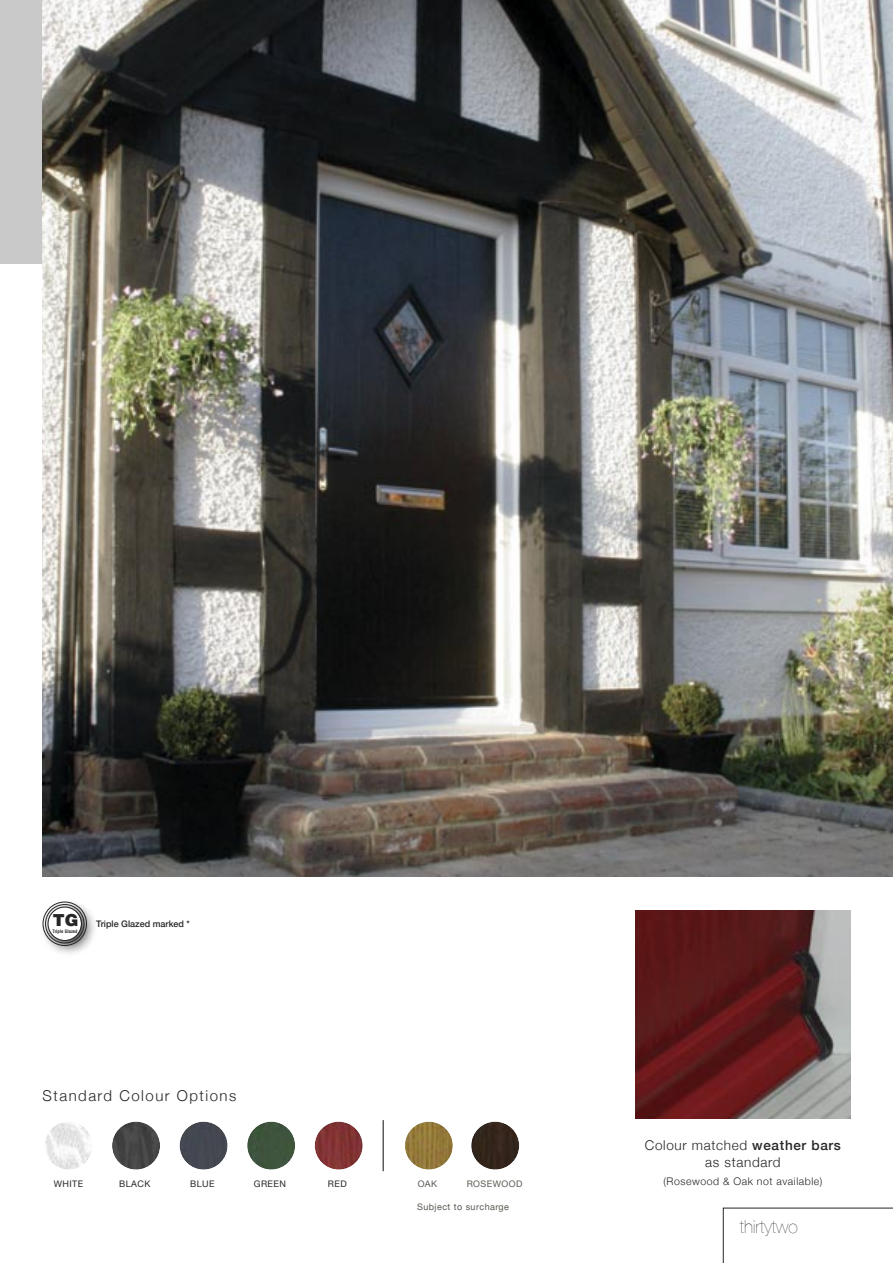
<style>
.page{position:relative;width:893px;height:1263px;background:#fff}
.page>*{position:absolute;margin:0;border:0;box-sizing:border-box;transform-origin:0 0}
.t1{font:200 18px "Helvetica Neue";color:#272526}
.t2{font:900 16.5px "Helvetica";color:#272526}
.t3{font:300 15px "Helvetica Neue";letter-spacing:.1em;color:#272526}
.t4{font:300 13.5px "Helvetica Neue";letter-spacing:.05em;color:#272526}
.t5{font:300 10.5px "Helvetica Neue";letter-spacing:.05em;color:#272526}
.t6{font:9px "Helvetica Neue";letter-spacing:.05em;color:#585951}
.t7{font:9px "Helvetica Neue";letter-spacing:.05em;color:#272526}
.t8{font:500 9px "Helvetica Neue";color:#272526}
.t9{font:700 condensed 4.65px "Helvetica";color:#272526}
.s1{font-weight:500}
</style>
<div class="page">
<div style="left:0;top:0;width:43px;height:264px;background:#c8c9c8"></div>
<svg style="left:723px;top:1208px;width:170px;height:55px"></svg>
<img style="left:43px;top:0;width:850px;height:876px">
<img style="left:635px;top:910px;width:215px;height:209px">
<img style="left:51px;top:911px;width:44px;height:43px">
<svg style="left:42px;top:901px;width:46px;height:45px"></svg>
<svg style="left:45px;top:1122px;width:46px;height:48px"></svg>
<svg style="left:112px;top:1121px;width:48px;height:49px"></svg>
<svg style="left:179px;top:1121px;width:49px;height:49px"></svg>
<svg style="left:247px;top:1121px;width:48px;height:49px"></svg>
<svg style="left:314px;top:1121px;width:49px;height:49px"></svg>
<svg style="left:405px;top:1121px;width:48px;height:49px"></svg>
<svg style="left:471px;top:1121px;width:49px;height:49px"></svg>
<hr style="left:382px;top:1120px;width:2px;height:51px;background:#272526;opacity:.75">
<p class="t2" style="left:53px;top:914px;width:27px">TG</p>
<p class="t9" style="left:52px;top:929px;width:27px">Triple Glazed</p>
<p class="t8" style="left:96px;top:918px;width:95px">Triple Glazed marked *</p>
<p class="t3" style="left:43px;top:1086px;width:195px">Standard Colour Options</p>
<p class="t7" style="left:54px;top:1178px;width:31px">WHITE</p>
<p class="t7" style="left:119px;top:1178px;width:33px">BLACK</p>
<p class="t7" style="left:190px;top:1178px;width:26px">BLUE</p>
<p class="t7" style="left:254px;top:1178px;width:34px">GREEN</p>
<p class="t7" style="left:328px;top:1178px;width:20px">RED</p>
<p class="t6" style="left:418px;top:1178px;width:21px">OAK</p>
<p class="t6" style="left:467px;top:1178px;width:57px">ROSEWOOD</p>
<p class="t6" style="left:417px;top:1201px;width:93px">Subject to surcharge</p>
<p class="t4" style="left:645px;top:1137px;width:198px">Colour matched <span class="s1">weather bars</span></p>
<p class="t4" style="left:705px;top:1154px;width:77px">as standard</p>
<p class="t5" style="left:663px;top:1174px;width:160px">(Rosewood &amp; Oak not available)</p>
<p class="t1" style="left:740px;top:1216px;width:60px">thirtytwo</p>
</div>
